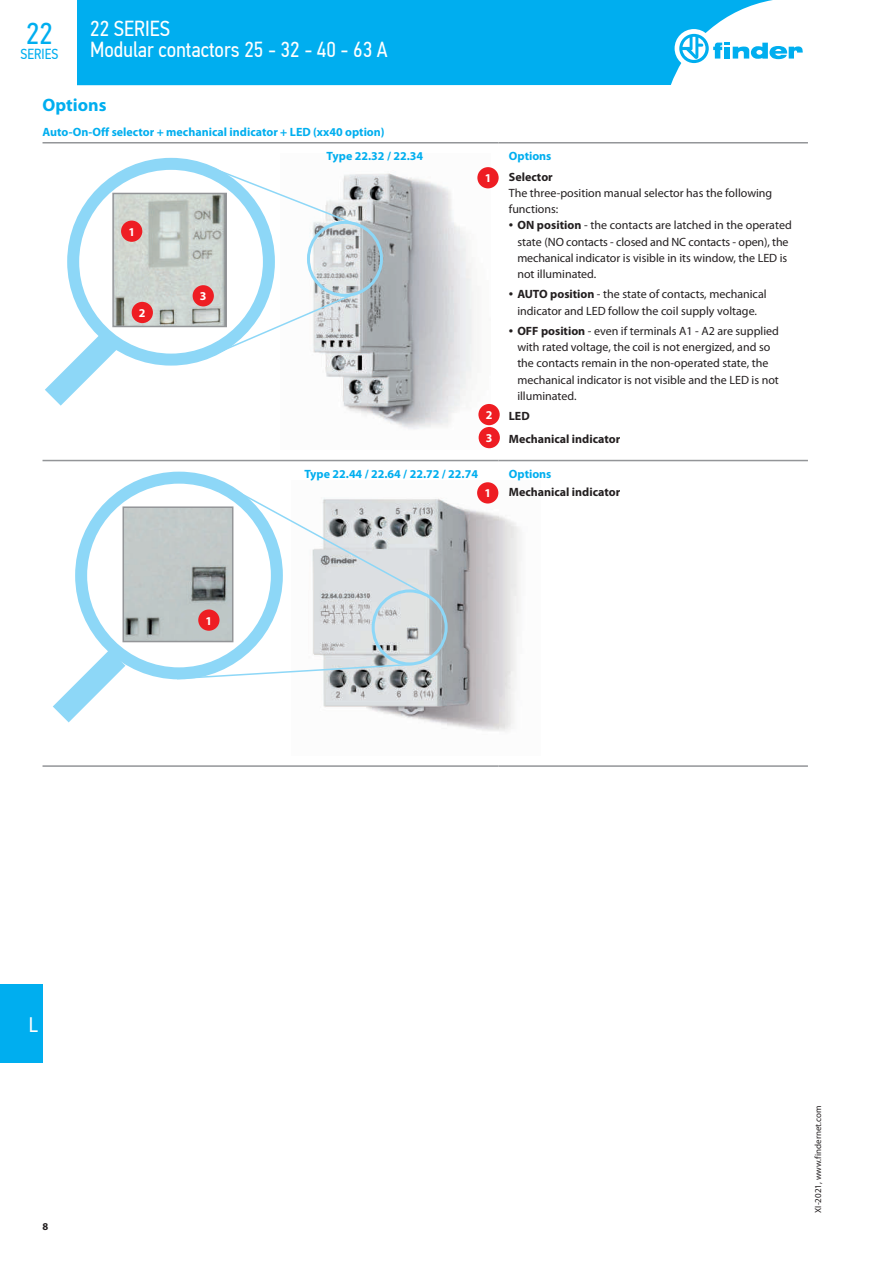
<style>
.page{position:relative;width:893px;height:1263px;background:#fff}
.page>*{position:absolute;margin:0;border:0;box-sizing:border-box;transform-origin:0 0}
.t1{font:30.3px "PF Din Text Cond Pro";color:#00aeef}
.t2{font:21.75px/21px "PF Din Text Cond Pro";color:#fff}
.t3{font:21px "PF Din Text Cond Pro";color:#fff}
.t4{font:700 18px "Myriad Pro";color:#00aeef}
.t5{font:14.55px "PF Din Text Cond Pro";color:#00aeef}
.t6{font:12px/16.2px "Myriad Pro";color:#231f20}
.t7{font:700 12px "Myriad Pro";color:#00aeef}
.t8{font:700 12px/22.2px "Myriad Pro";color:#231f20}
.t9{font:700 12px/23px "Myriad Pro";color:#fff}
.t10{font:700 10.5px "Myriad Pro";color:#231f20}
.t11{font:9px "Myriad Pro";color:#231f20}
.s1{font-size:15.75px}
.s2{font-weight:700}
</style>
<div class="page">
<hr style="left:43px;top:142px;width:456px;height:1px;background:#939598">
<hr style="left:499px;top:142px;width:309px;height:1px;background:#939598">
<hr style="left:43px;top:460px;width:456px;height:1px;background:#939598">
<hr style="left:499px;top:460px;width:309px;height:1px;background:#939598">
<hr style="left:43px;top:765px;width:456px;height:2px;background:#939598">
<hr style="left:499px;top:765px;width:309px;height:2px;background:#939598">
<img style="left:307px;top:167px;width:183px;height:282px">
<div style="left:67px;top:158px;width:208px;height:208px;border:12px solid #8dd7f7;border-radius:50%"></div>
<div style="left:307px;top:221px;width:76px;height:76px;border:3px solid #8dd7f7;border-radius:50%"></div>
<svg style="left:45px;top:309px;width:96px;height:97px"></svg>
<img style="left:115px;top:196px;width:109px;height:128px">
<div style="left:112px;top:193px;width:115px;height:134px;border:2px solid #939598"></div>
<div style="left:121px;top:221px;width:21px;height:21px;background:#ee1d23;border-radius:50%"></div>
<div style="left:132px;top:302px;width:21px;height:21px;background:#ee1d23;border-radius:50%"></div>
<div style="left:193px;top:285px;width:21px;height:21px;background:#ee1d23;border-radius:50%"></div>
<svg style="left:208px;top:165px;width:148px;height:61px"></svg>
<svg style="left:201px;top:287px;width:168px;height:74px"></svg>
<img style="left:313px;top:482px;width:208px;height:249px">
<svg style="left:81px;top:478px;width:196px;height:195px"></svg>
<div style="left:75px;top:472px;width:208px;height:207px;border:12px solid #8dd7f7;border-radius:50%"></div>
<div style="left:372px;top:589px;width:76px;height:76px;border:3px solid #8dd7f7;border-radius:50%"></div>
<svg style="left:53px;top:626px;width:96px;height:97px"></svg>
<img style="left:126px;top:509px;width:104px;height:130px">
<div style="left:123px;top:506px;width:110px;height:136px;border:2px solid #939598"></div>
<svg style="left:216px;top:479px;width:212px;height:118px"></svg>
<svg style="left:175px;top:663px;width:239px;height:17px"></svg>
<div style="left:198px;top:609px;width:21px;height:22px;background:#ee1d23;border-radius:50%"></div>
<div style="left:477px;top:167px;width:22px;height:21px;background:#ee1d23;border-radius:50%"></div>
<div style="left:478px;top:404px;width:22px;height:21px;background:#ee1d23;border-radius:50%"></div>
<div style="left:479px;top:427px;width:21px;height:21px;background:#ee1d23;border-radius:50%"></div>
<div style="left:477px;top:482px;width:21px;height:21px;background:#ee1d23;border-radius:50%"></div>
<div style="left:0;top:984px;width:43px;height:79px;background:#00aeef"></div>
<div style="left:77px;top:0;width:696px;height:85px;background:#00aeef"></div>
<div style="left:675px;top:29px;width:38px;height:39px;background:#fff;border-radius:50%"></div>
<svg style="left:679px;top:34px;width:124px;height:29px"></svg>
<h1 class="t1" style="left:26px;top:16px;width:28px">22</h1>
<p class="t5" style="left:21px;top:45px;width:39px">SERIES</p>
<h2 class="t2" style="left:90px;top:18px;width:299px">22 SERIES<br>Modular contactors 25 - 32 - 40 - 63 A</h2>
<h3 class="t4" style="left:43px;top:93px;width:66px">Options</h3>
<p class="t7" style="left:43px;top:124px;width:344px">Auto-On-Off selector + mechanical indicator + LED (xx40 option)</p>
<p class="t9" style="left:128px;top:220px;width:8px">1</p>
<p class="t9" style="left:139px;top:301px;width:8px">2</p>
<p class="t9" style="left:200px;top:284px;width:8px">3</p>
<p class="t9" style="left:206px;top:609px;width:8px">1</p>
<p class="t7" style="left:327px;top:148px;width:98px">Type 22.32 / 22.34</p>
<p class="t7" style="left:509px;top:148px;width:44px">Options</p>
<p class="t8" style="left:509px;top:165px;width:45px">Selector</p>
<p class="t6" style="left:509px;top:185px;width:265px">The three-position manual selector has the following functions:</p>
<p class="t6" style="left:517px;top:217px;width:276px;text-indent:-9px"><span class="s1">•</span> <span class="s2">ON position</span> - the contacts are latched in the operated state (NO contacts - closed and NC contacts - open), the mechanical indicator is visible in its window, the LED is not illuminated.</p>
<p class="t6" style="left:509px;top:286px;width:259px;text-align:center"><span class="s1">•</span> <span class="s2">AUTO position</span> - the state of contacts, mechanical indicator and LED follow the coil supply voltage.</p>
<p class="t6" style="left:517px;top:323px;width:263px;text-indent:-9px"><span class="s1">•</span> <span class="s2">OFF position</span> - even if terminals A1 - A2 are supplied with rated voltage, the coil is not energized, and so the contacts remain in the non-operated state, the mechanical indicator is not visible and the LED is not illuminated.</p>
<p class="t8" style="left:509px;top:405px;width:113px">LED<br>Mechanical indicator</p>
<p class="t9" style="left:485px;top:166px;width:8px">1</p>
<p class="t9" style="left:486px;top:403px;width:8px">2<br>3</p>
<p class="t7" style="left:304px;top:466px;width:175px">Type 22.44 / 22.64 / 22.72 / 22.74</p>
<p class="t7" style="left:509px;top:466px;width:44px">Options</p>
<p class="t8" style="left:509px;top:480px;width:113px">Mechanical indicator</p>
<p class="t9" style="left:484px;top:481px;width:8px">1</p>
<h3 class="t3" style="left:29px;top:1012px;width:11px">L</h3>
<p class="t10" style="left:43px;top:1219px;width:7px">8</p>
<p class="t11" style="left:812px;top:1213px;width:108px;rotate:-90deg">XI-2021, www.findernet.com</p>
</div>
